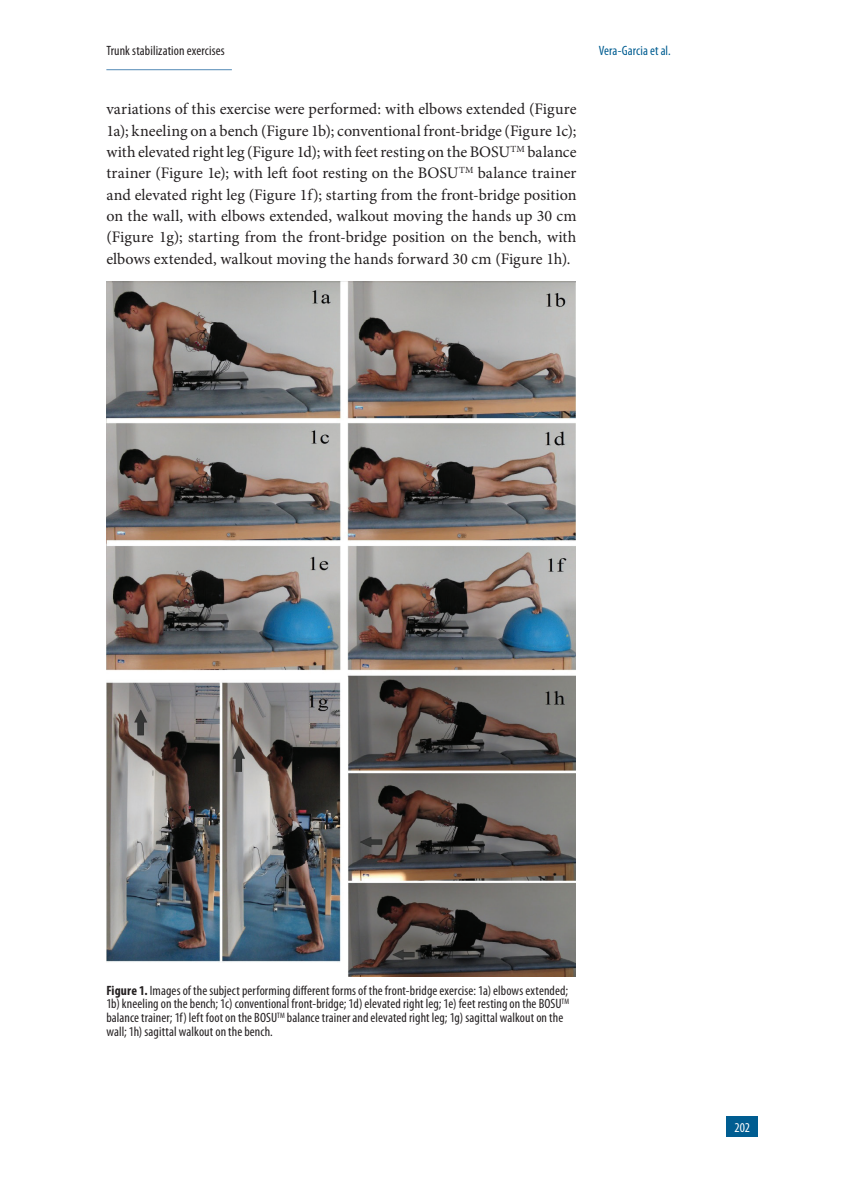
<style>
.page{position:relative;width:851px;height:1191px;background:#fff}
.page>*{position:absolute;margin:0;border:0;box-sizing:border-box;transform-origin:0 0}
.t1{font:16.05px/21.3px "Minion Pro";color:#231f20;text-align:justify}
.t2{font:condensed 13.5px/13.5px "Myriad Pro";letter-spacing:.01em;color:#231f20}
.t3{font:condensed 13.5px "Myriad Pro";letter-spacing:.005em;color:#005d91}
.t4{font:condensed 13.5px "Myriad Pro";color:#fff}
.s1{font-weight:700}
</style>
<div class="page">
<hr style="left:106px;top:69px;width:126px;height:1px;background:#6697be">
<div style="left:726px;top:1116px;width:31px;height:20px;background:#005d91"></div>
<img style="left:106px;top:282px;width:469px;height:694px">
<p class="t2" style="left:106px;top:43px;width:120px">Trunk stabilization exercises</p>
<p class="t3" style="left:598px;top:42px;width:74px">Vera-Garcia et al.</p>
<p class="t1" style="left:106px;top:99px;width:471px">variations of this exercise were performed: with elbows extended (Figure 1a); kneeling on a bench (Figure 1b); conventional front-bridge (Figure 1c); with elevated right leg (Figure 1d); with feet resting on the BOSU<sup>TM</sup> balance trainer (Figure 1e); with left foot resting on the BOSU<sup>TM</sup> balance trainer and elevated right leg (Figure 1f); starting from the front-bridge position on the wall, with elbows extended, walkout moving the hands up 30 cm (Figure 1g); starting from the front-bridge position on the bench, with elbows extended, walkout moving the hands forward 30 cm (Figure 1h).</p>
<p class="t2" style="left:106px;top:983px;width:464px"><span class="s1">Figure 1.</span> Images of the subject performing different forms of the front-bridge exercise: 1a) elbows extended; 1b) kneeling on the bench; 1c) conventional front-bridge; 1d) elevated right leg; 1e) feet resting on the BOSU<sup>TM </sup>balance trainer; 1f) left foot on the BOSU<sup>TM</sup> balance trainer and elevated right leg; 1g) sagittal walkout on the wall; 1h) sagittal walkout on the bench.</p>
<p class="t4" style="left:734px;top:1119px;width:17px">202</p>
</div>
